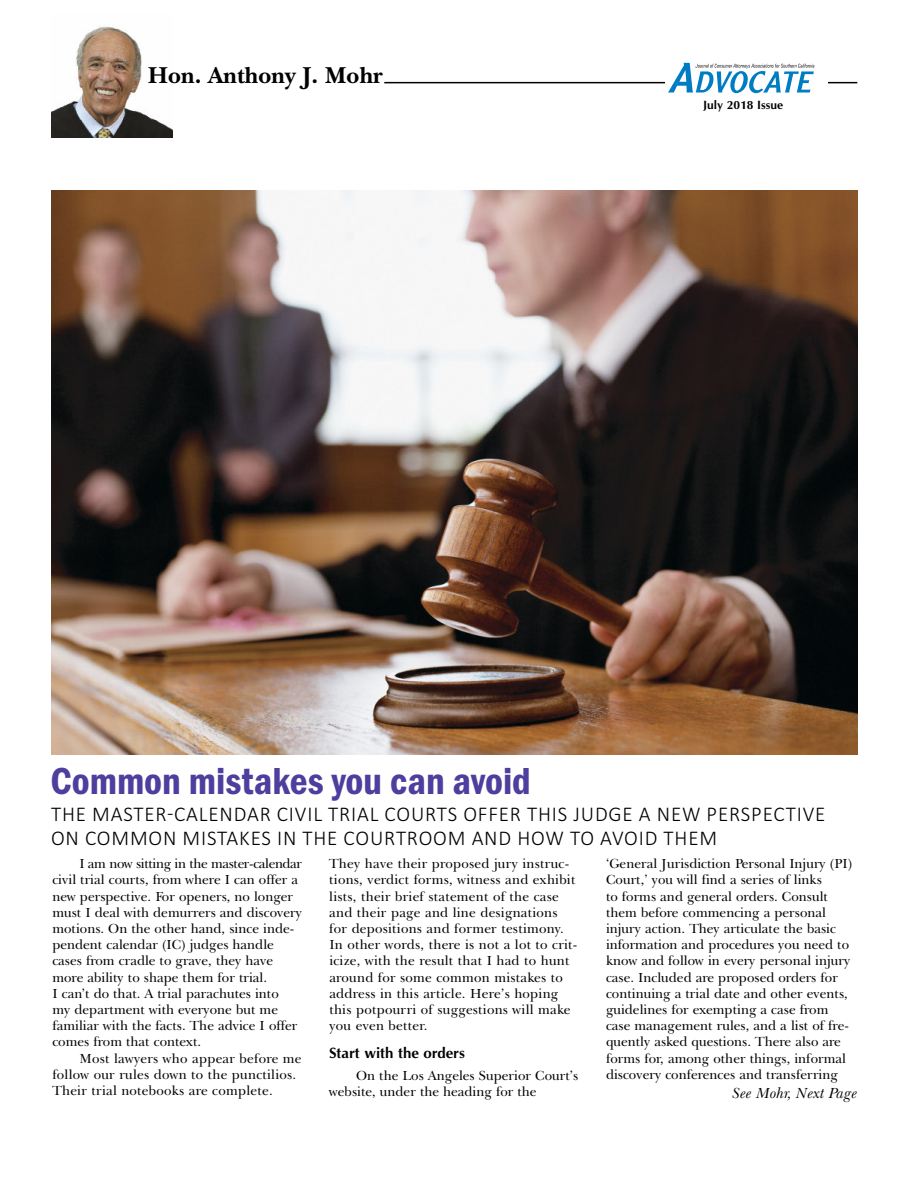
<style>
.page{position:relative;width:918px;height:1188px;background:#fff}
.page>*{position:absolute;margin:0;border:0;box-sizing:border-box;transform-origin:0 0}
.t1{font:600 condensed 39px "Franklin Gothic";color:#4e3e9e}
.t2{font:700 24px "New Baskerville";color:#000}
.t3{font:300 21px/24px "Calibri";letter-spacing:.04em;color:#000}
.t4{font:700 15px "CG Omega";color:#000}
.t5{font:italic 15px "New Baskerville IT Cby BT";color:#000}
.t6{font:13.5px/16.2px "New Baskerville IT Cby BT";color:#000}
.t7{font:700 12px "CG Omega";color:#000}
</style>
<div class="page">
<img style="left:52px;top:26px;width:120px;height:112px">
<hr style="left:384px;top:82px;width:473px;height:1px;background:#000">
<img style="left:52px;top:190px;width:805px;height:564px">
<div style="left:665px;top:58px;width:163px;height:40px;background:#fff"></div>
<svg style="left:668px;top:63px;width:146px;height:30px"></svg>
<h2 class="t2" style="left:148px;top:67px;width:236px">Hon. Anthony J. Mohr</h2>
<p class="t7" style="left:703px;top:98px;width:81px">July 2018 Issue</p>
<h1 class="t1" style="left:51px;top:758px;width:482px">Common mistakes you can avoid</h1>
<h3 class="t3" style="left:51px;top:802px;width:776px">THE MASTER-CALENDAR CIVIL TRIAL COURTS OFFER THIS JUDGE A NEW PERSPECTIVE<br>ON COMMON MISTAKES IN THE COURTROOM AND HOW TO AVOID THEM</h3>
<p class="t6" style="left:52px;top:857px;width:251px;text-indent:27px">I am now sitting in the master-calendar civil trial courts, from where I can offer a new perspective. For openers, no longer must I deal with demurrers and discovery motions. On the other hand, since inde&shy;pendent calendar (IC) judges handle cases from cradle to grave, they have more ability to shape them for trial.<br>I can’t do that. A trial parachutes into<br>my department with everyone but me familiar with the facts. The advice I offer comes from that context.</p>
<p class="t6" style="left:52px;top:1052px;width:251px;text-indent:27px">Most lawyers who appear before me follow our rules down to the punctilios.<br>Their trial notebooks are complete.</p>
<p class="t6" style="left:329px;top:857px;width:250px">They have their proposed jury instruc&shy;tions, verdict forms, witness and exhibit lists, their brief statement of the case and their page and line designations for depositions and former testimony.<br>In other words, there is not a lot to crit&shy;icize, with the result that I had to hunt around for some common mistakes to address in this article. Here’s hoping this potpourri of suggestions will make you even better.</p>
<p class="t4" style="left:329px;top:1044px;width:137px">Start with the orders</p>
<p class="t6" style="left:329px;top:1069px;width:251px;text-indent:27px">On the Los Angeles Superior Court’s website, under the heading for the</p>
<p class="t6" style="left:606px;top:857px;width:248px">‘General Jurisdiction Personal Injury (PI)<br>Court,’ you will find a series of links<br>to forms and general orders. Consult them before commencing a personal injury action. They articulate the basic information and procedures you need to know and follow in every personal injury case. Included are proposed orders for continuing a trial date and other events, guidelines for exempting a case from case management rules, and a list of fre&shy;quently asked questions. There also are forms for, among other things, informal discovery conferences and transferring</p>
<p class="t5" style="left:732px;top:1087px;width:127px">See Mohr, Next Page</p>
</div>
